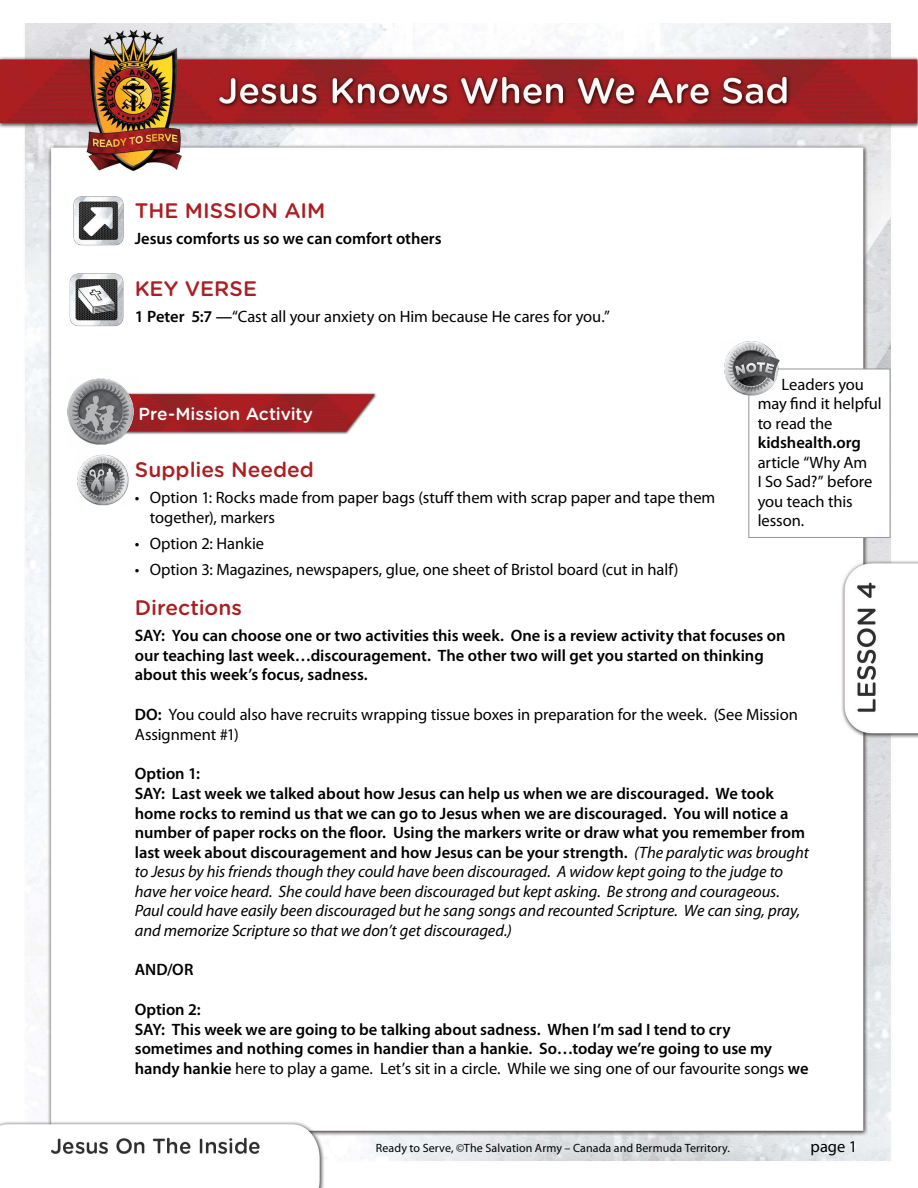
<style>
.page{position:relative;width:918px;height:1188px;background:#fff}
.page>*{position:absolute;margin:0;border:0;box-sizing:border-box;transform-origin:0 0}
.t1{font:500 21px "Gotham Rounded";color:#ab1f23}
.t2{font:500 17.4px "Gotham Rounded";color:#fff}
.t3{font:italic 16.5px/19.5px "Myriad Pro";letter-spacing:-.005em;color:#000}
.t4{font:600 16.5px/19.5px "Myriad Pro";color:#000}
.t5{font:16.5px/19.5px "Myriad Pro";letter-spacing:-.005em;color:#000}
.t6{font:12px "Myriad Pro";letter-spacing:.01em;color:#000}
.s1{font-weight:600}
.s2{font-weight:600;font-style:normal}
.s3{font-weight:400}
</style>
<div class="page">
<img style="left:0;top:23px;width:918px;height:1165px">
<img style="left:68px;top:272px;width:57px;height:56px">
<img style="left:72px;top:195px;width:53px;height:52px">
<img style="left:137px;top:389px;width:240px;height:45px">
<img style="left:66px;top:376px;width:71px;height:72px">
<img style="left:76px;top:449px;width:54px;height:57px">
<div style="left:748px;top:369px;width:142px;height:169px;background:#fff;border:1px solid #939598"></div>
<img style="left:721px;top:339px;width:61px;height:59px">
<p class="t1" style="left:135px;top:195px;width:192px">THE MISSION AIM</p>
<p class="t4" style="left:135px;top:228px;width:308px">Jesus comforts us so we can comfort others</p>
<p class="t1" style="left:135px;top:273px;width:124px">KEY VERSE</p>
<p class="t5" style="left:135px;top:306px;width:477px"><span class="s1">1 Peter 5:7 —</span>“Cast all your anxiety on Him because He cares for you.”</p>
<p class="t5" style="left:758px;top:374px;width:126px;text-indent:24px">Leaders you may find it helpful to read the</p>
<p class="t4" style="left:758px;top:432px;width:105px">kidshealth.org</p>
<p class="t5" style="left:758px;top:452px;width:116px">article “Why Am<br>I So Sad?” before you teach this lesson.</p>
<p class="t2" style="left:139px;top:401px;width:176px">Pre-Mission Activity</p>
<p class="t1" style="left:135px;top:455px;width:181px">Supplies Needed</p>
<p class="t5" style="left:150px;top:488px;width:567px;text-indent:-15px">• Option 1: Rocks made from paper bags (stuff them with scrap paper and tape them together), markers</p>
<p class="t5" style="left:135px;top:534px;width:131px">• Option 2: Hankie</p>
<p class="t5" style="left:135px;top:560px;width:545px">• Option 3: Magazines, newspapers, glue, one sheet of Bristol board (cut in half)</p>
<p class="t1" style="left:135px;top:593px;width:109px">Directions</p>
<p class="t4" style="left:135px;top:626px;width:652px">SAY: You can choose one or two activities this week. One is a review activity that focuses on our teaching last week…discouragement. The other two will get you started on thinking about this week’s focus, sadness.</p>
<p class="t5" style="left:135px;top:705px;width:665px"><span class="s1">DO:</span> You could also have recruits wrapping tissue boxes in preparation for the week. (See Mission<br>Assignment #1)</p>
<p class="t3" style="left:135px;top:764px;width:676px"><span class="s2">Option 1:<br>SAY: Last week we talked about how Jesus can help us when we are discouraged. We took home rocks to remind us that we can go to Jesus when we are discouraged. You will notice a number of paper rocks on the floor. Using the markers write or draw what you remember from last week about discouragement and how Jesus can be your strength.</span> (The paralytic was brought to Jesus by his friends though they could have been discouraged. A widow kept going to the judge to have her voice heard. She could have been discouraged but kept asking. Be strong and courageous.<br>Paul could have easily been discouraged but he sang songs and recounted Scripture. We can sing, pray, and memorize Scripture so that we don’t get discouraged.)</p>
<p class="t4" style="left:135px;top:960px;width:60px">AND/OR</p>
<p class="t4" style="left:135px;top:999px;width:675px">Option 2:<br>SAY: This week we are going to be talking about sadness. When I’m sad I tend to cry sometimes and nothing comes in handier than a hankie. So…today we’re going to use my handy hankie <span class="s3">here to play a game. Let’s sit in a circle. While we sing one of our favourite songs</span> we</p>
<p class="t6" style="left:376px;top:1141px;width:356px">Ready to Serve, ©The Salvation Army – Canada and Bermuda Territory.</p>
<p class="t5" style="left:811px;top:1136px;width:48px">page 1</p>
</div>
